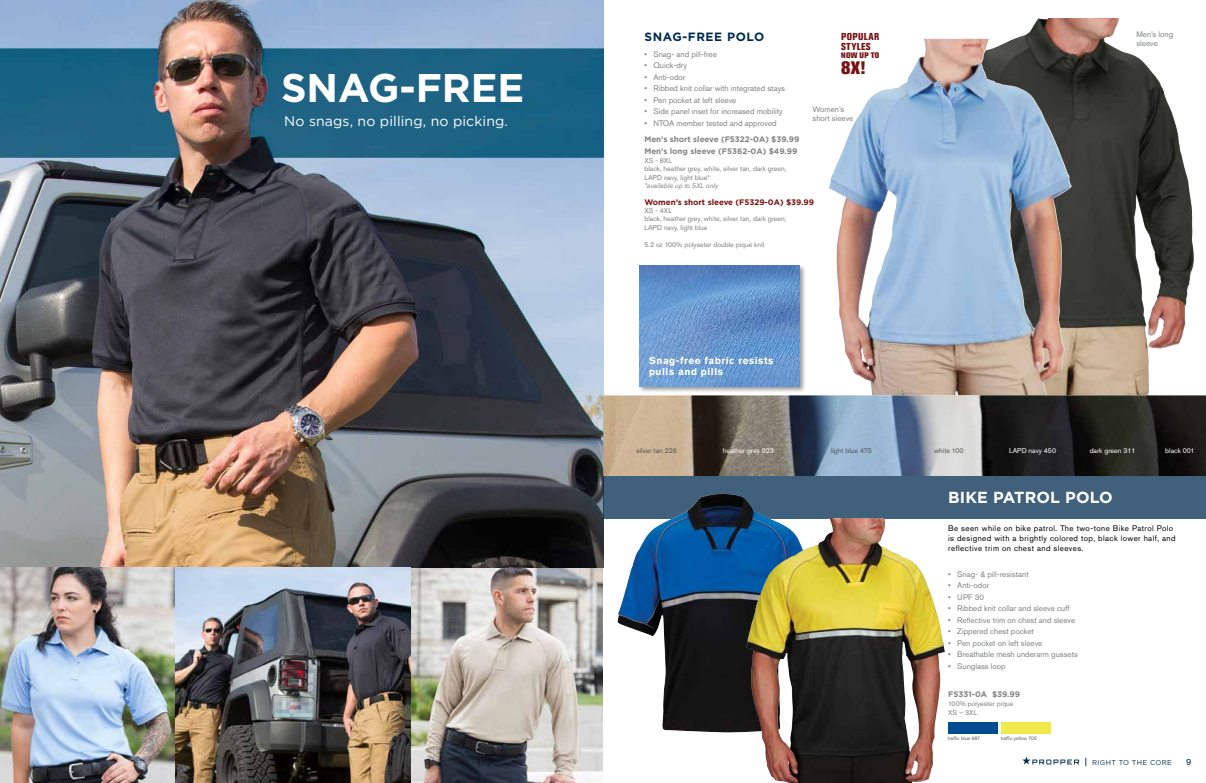
<style>
.page{position:relative;width:1206px;height:783px;background:#fff}
.page>*{position:absolute;margin:0;border:0;box-sizing:border-box;transform-origin:0 0}
.t1{font:700 40px "Gotham";color:#fff}
.t2{font:800 18px "Akzidenz Grotesk Std";color:#771113}
.t3{font:700 16px "Gotham";letter-spacing:.01em;color:#fff}
.t4{font:14px "Gotham";letter-spacing:.01em;color:#fff}
.t5{font:700 12px "Gotham";letter-spacing:.05em;color:#002b51}
.t6{font:700 10px/11px "Akzidenz Grotesk Std";letter-spacing:.05em;color:#fff}
.t7{font:800 condensed 10px/10px "Akzidenz Grotesk Std";letter-spacing:.035em;color:#771113}
.t8{font:9px "Akzidenz Grotesk Std";color:#002b51}
.t9{font:8px/9px "Akzidenz Grotesk Std";color:#808285}
.t10{font:8px/10px "Akzidenz Grotesk Std";letter-spacing:.05em;color:#000}
.t11{font:700 8px/12px "Gotham";color:#808285}
.t12{font:700 8px "Gotham";color:#771113}
.t13{font:800 8px "Akzidenz Grotesk Std";letter-spacing:.03em;color:#771113}
.t14{font:7px/8.4px "Akzidenz Grotesk Std";color:#808285}
.t15{font:7px "Akzidenz Grotesk Std";color:#fff}
.t16{font:7px "Akzidenz Grotesk Std";color:#565757}
.t17{font:italic 7px "Akzidenz Grotesk Std";color:#808285}
.t18{font:7px "Gotham";letter-spacing:.05em;color:#002b51}
.t19{font:5px "Akzidenz Grotesk Std";color:#565757}
.s1{font-weight:500;font-size:9px}
</style>
<div class="page">
<svg style="left:1022px;top:757px;width:57px;height:7px"></svg>
<img style="left:0;top:0;width:603px;height:783px">
<div style="left:603px;top:476px;width:603px;height:43px;background:#40607c"></div>
<img style="left:926px;top:18px;width:223px;height:377px">
<img style="left:829px;top:39px;width:236px;height:356px">
<img style="left:617px;top:494px;width:151px;height:239px">
<img style="left:746px;top:518px;width:199px;height:265px">
<img style="left:603px;top:395px;width:603px;height:81px">
<div style="left:1001px;top:722px;width:49px;height:12px;background:#efea49"></div>
<div style="left:948px;top:722px;width:50px;height:12px;background:#004c90"></div>
<div style="left:638px;top:264px;width:169px;height:129px;background:#000;opacity:.4"></div>
<img style="left:640px;top:265px;width:160px;height:121px">
<h1 class="t1" style="left:281px;top:62px;width:245px">SNAG-FREE</h1>
<h3 class="t4" style="left:284px;top:112px;width:225px">No snags, no pilling, no picking.</h3>
<h3 class="t5" style="left:644px;top:29px;width:121px">SNAG-FREE POLO</h3>
<p class="t9" style="left:644px;top:50px;width:74px">• Snag- and pill-free</p>
<p class="t9" style="left:644px;top:61px;width:44px">• Quick-dry</p>
<p class="t9" style="left:644px;top:73px;width:42px">• Anti-odor</p>
<p class="t9" style="left:644px;top:84px;width:142px">• Ribbed knit collar with integrated stays</p>
<p class="t9" style="left:644px;top:96px;width:94px">• Pen pocket at left sleeve</p>
<p class="t9" style="left:644px;top:107px;width:140px">• Side panel inset for increased mobility</p>
<p class="t9" style="left:644px;top:119px;width:134px">• NTOA member tested and approved</p>
<p class="t11" style="left:644px;top:134px;width:157px">Men’s short sleeve (F5322-0A) $39.99<br>Men’s long sleeve (F5362-0A) $49.99</p>
<p class="t14" style="left:644px;top:156px;width:144px">XS - 8XL<br>black, heather grey, white, silver tan, dark green,<br>LAPD navy, light blue*</p>
<p class="t17" style="left:644px;top:181px;width:75px">*available up to 5XL only</p>
<p class="t12" style="left:644px;top:196px;width:171px">Women’s short sleeve (F5329-0A) $39.99</p>
<p class="t14" style="left:644px;top:206px;width:144px">XS - 4XL<br>black, heather grey, white, silver tan, dark green,<br>LAPD navy, light blue</p>
<p class="t14" style="left:644px;top:240px;width:122px">5.2 oz 100% polyester double piqué knit</p>
<p class="t7" style="left:841px;top:32px;width:39px">POPULAR<br>STYLES</p>
<p class="t13" style="left:841px;top:51px;width:40px">NOW UP TO</p>
<h2 class="t2" style="left:841px;top:58px;width:26px">8X!</h2>
<p class="t9" style="left:813px;top:105px;width:42px">Women’s short sleeve</p>
<p class="t6" style="left:649px;top:355px;width:126px">Snag-free fabric resists pulls and pills</p>
<p class="t9" style="left:1136px;top:30px;width:38px">Men’s long sleeve</p>
<p class="t16" style="left:636px;top:446px;width:42px">silver tan 226</p>
<p class="t15" style="left:723px;top:446px;width:53px">heather grey 023</p>
<p class="t16" style="left:831px;top:446px;width:42px">light blue 475</p>
<p class="t16" style="left:934px;top:446px;width:31px">white 100</p>
<p class="t15" style="left:1009px;top:446px;width:49px">LAPD navy 450</p>
<p class="t15" style="left:1090px;top:446px;width:47px">dark green 311</p>
<p class="t15" style="left:1165px;top:446px;width:31px">black 001</p>
<h3 class="t3" style="left:948px;top:487px;width:166px">BIKE PATROL POLO</h3>
<p class="t10" style="left:948px;top:523px;width:229px">Be seen while on bike patrol. The two-tone Bike Patrol Polo is designed with a brightly colored top, black lower half, and reflective trim on chest and sleeves.</p>
<p class="t9" style="left:948px;top:569px;width:82px">• Snag- &amp; pill-resistant</p>
<p class="t9" style="left:948px;top:581px;width:42px">• Anti-odor</p>
<p class="t9" style="left:948px;top:592px;width:38px">• UPF 30</p>
<p class="t9" style="left:948px;top:604px;width:123px">• Ribbed knit collar and sleeve cuff</p>
<p class="t9" style="left:948px;top:615px;width:129px">• Reflective trim on chest and sleeve</p>
<p class="t9" style="left:948px;top:627px;width:87px">• Zippered chest pocket</p>
<p class="t9" style="left:948px;top:638px;width:96px">• Pen pocket on left sleeve</p>
<p class="t9" style="left:948px;top:650px;width:131px">• Breathable mesh underarm gussets</p>
<p class="t9" style="left:948px;top:661px;width:59px">• Sunglass loop</p>
<p class="t11" style="left:948px;top:688px;width:73px">F5331-0A $39.99</p>
<p class="t14" style="left:948px;top:699px;width:67px;line-height:9px">100% polyester pique<br>XS – 3XL</p>
<p class="t19" style="left:948px;top:735px;width:34px">traffic blue 487</p>
<p class="t19" style="left:1001px;top:735px;width:38px">traffic yellow 705</p>
<p class="t18" style="left:1085px;top:758px;width:89px"><span class="s1">|</span> RIGHT TO THE CORE</p>
<p class="t8" style="left:1186px;top:756px;width:7px">9</p>
</div>
